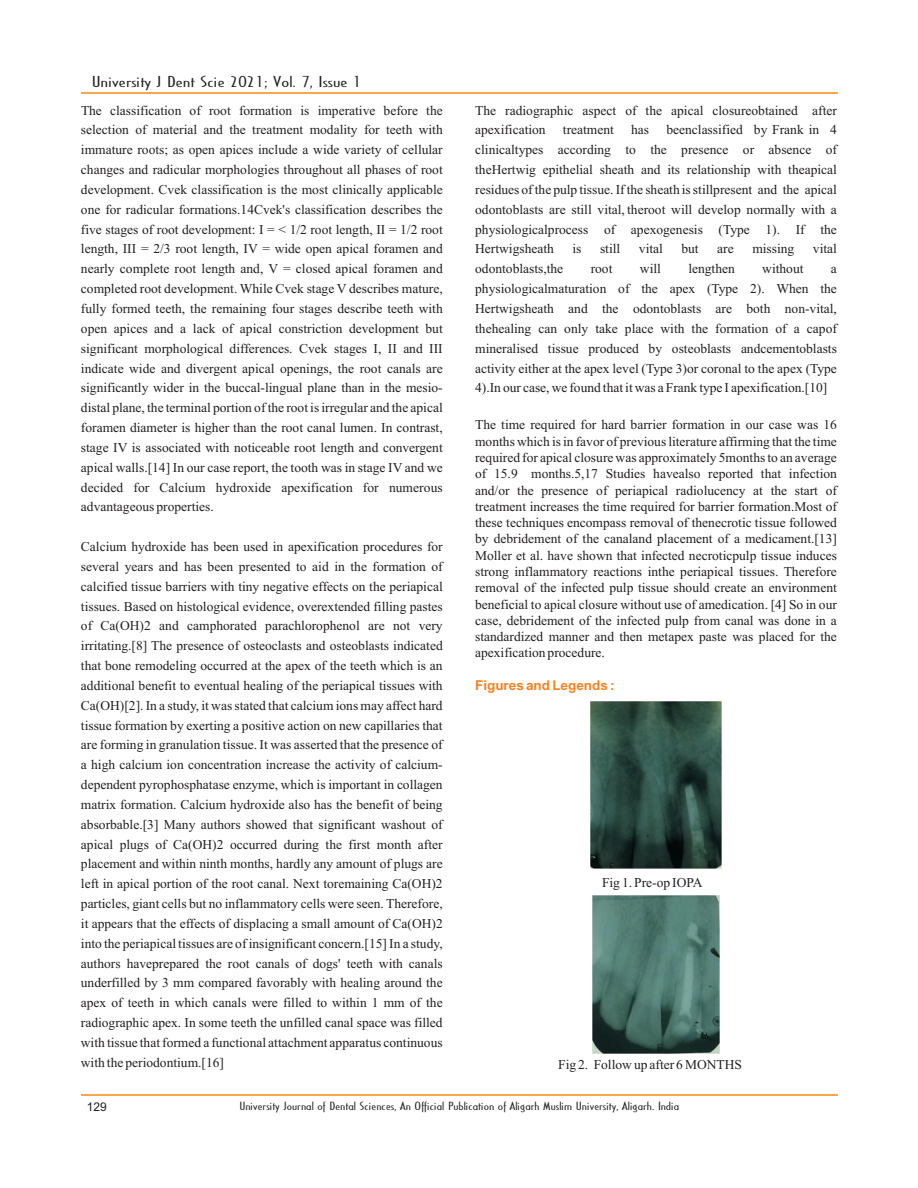
<style>
.page{position:relative;width:918px;height:1188px;background:#fff}
.page>*{position:absolute;margin:0;border:0;box-sizing:border-box;transform-origin:0 0}
.t1{font:15px "Cassandra";color:#231f20;scale:1.66 1}
.t2{font:13.5px/19.8px "Times New Roman";color:#231f20;text-align:justify}
.t3{font:700 13.5px "Arial";color:#f58220}
.t4{font:12px "Arial";color:#231f20}
.t5{font:11.25px "Cassandra";color:#231f20;scale:1.51 1}
</style>
<div class="page">
<hr style="left:81px;top:92px;width:756px;height:2px;background:#f9a64a">
<hr style="left:81px;top:1094px;width:756px;height:2px;background:#f9a64a">
<img style="left:591px;top:702px;width:130px;height:166px">
<img style="left:592px;top:896px;width:128px;height:158px">
<p class="t1" style="left:92px;top:74px;width:164px">University J Dent Scie 2021; Vol. 7, Issue 1</p>
<p class="t2" style="left:81px;top:102px;width:363px">The classification of root formation is imperative before the selection of material and the treatment modality for teeth with immature roots; as open apices include a wide variety of cellular changes and radicular morphologies throughout all phases of root development. Cvek classification is the most clinically applicable one for radicular formations.14Cvek's classification describes the five stages of root development: I = &lt; 1/2 root length, II = 1/2 root length, III = 2/3 root length, IV = wide open apical foramen and nearly complete root length and, V = closed apical foramen and completed root development. While Cvek stage V describes mature, fully formed teeth, the remaining four stages describe teeth with open apices and a lack of apical constriction development but significant morphological differences. Cvek stages I, II and III indicate wide and divergent apical openings, the root canals are significantly wider in the buccal-lingual plane than in the mesio&shy;distal plane, the terminal portion of the root is irregular and the apical foramen diameter is higher than the root canal lumen. In contrast, stage IV is associated with noticeable root length and convergent apical walls.[14] In our case report, the tooth was in stage IV and we decided for Calcium hydroxide apexification for numerous advantageous properties.</p>
<p class="t2" style="left:81px;top:538px;width:363px">Calcium hydroxide has been used in apexification procedures for several years and has been presented to aid in the formation of calcified tissue barriers with tiny negative effects on the periapical tissues. Based on histological evidence, overextended filling pastes of Ca(OH)2 and camphorated parachlorophenol are not very irritating.[8] The presence of osteoclasts and osteoblasts indicated that bone remodeling occurred at the apex of the teeth which is an additional benefit to eventual healing of the periapical tissues with Ca(OH)[2]. In a study, it was stated that calcium ions may affect hard tissue formation by exerting a positive action on new capillaries that are forming in granulation tissue. It was asserted that the presence of a high calcium ion concentration increase the activity of calcium&shy;dependent pyrophosphatase enzyme, which is important in collagen matrix formation. Calcium hydroxide also has the benefit of being absorbable.[3] Many authors showed that significant washout of apical plugs of Ca(OH)2 occurred during the first month after placement and within ninth months, hardly any amount of plugs are left in apical portion of the root canal. Next toremaining Ca(OH)2 particles, giant cells but no inflammatory cells were seen. Therefore, it appears that the effects of displacing a small amount of Ca(OH)2 into the periapical tissues are of insignificant concern.[15] In a study, authors haveprepared the root canals of dogs' teeth with canals underfilled by 3 mm compared favorably with healing around the apex of teeth in which canals were filled to within 1 mm of the radiographic apex. In some teeth the unfilled canal space was filled with tissue that formed a functional attachment apparatus continuous with the periodontium.[16]</p>
<p class="t2" style="left:475px;top:102px;width:363px">The radiographic aspect of the apical closureobtained after apexification</p>
<p class="t2" style="left:475px;top:121px;width:363px;text-indent:191px">beenclassified by Frank in 4 clinicaltypes according to the presence or absence of theHertwig epithelial sheath and its relationship with theapical residues of the pulp tissue. If the sheath is stillpresent and the apical odontoblasts are still vital, theroot will develop normally with a physiologicalprocess of apexogenesis (Type 1). If the Hertwigsheath</p>
<p class="t2" style="left:563px;top:121px;width:52px">treatment</p>
<p class="t2" style="left:631px;top:121px;width:19px">has</p>
<p class="t2" style="left:572px;top:240px;width:11px">is</p>
<p class="t2" style="left:600px;top:240px;width:22px">still</p>
<p class="t2" style="left:639px;top:240px;width:26px">vital</p>
<p class="t2" style="left:681px;top:240px;width:19px">but</p>
<p class="t2" style="left:717px;top:240px;width:18px">are</p>
<p class="t2" style="left:752px;top:240px;width:44px">missing</p>
<p class="t2" style="left:813px;top:240px;width:26px">vital</p>
<p class="t2" style="left:475px;top:260px;width:90px">odontoblasts,the</p>
<p class="t2" style="left:591px;top:260px;width:23px">root</p>
<p class="t2" style="left:640px;top:260px;width:23px">will</p>
<p class="t2" style="left:688px;top:260px;width:48px">lengthen</p>
<p class="t2" style="left:762px;top:260px;width:43px">without</p>
<p class="t2" style="left:475px;top:260px;width:363px;text-indent:356px">a physiologicalmaturation of the apex (Type 2). When the Hertwigsheath and the odontoblasts are both non-vital, thehealing can only take place with the formation of a capof mineralised tissue produced by osteoblasts andcementoblasts activity either at the apex level (Type 3)or coronal to the apex (Type 4).In our case, we found that it was a Frank type I apexification.[10]</p>
<p class="t2" style="left:475px;top:418px;width:363px;line-height:16.4px">The time required for hard barrier formation in our case was 16 months which is in favor of previous literature affirming that the time required for apical closure was approximately 5months to an average of 15.9 months.5,17 Studies havealso reported that infection and/or the presence of periapical radiolucency at the start of treatment increases the time required for barrier formation.Most of these techniques encompass removal of thenecrotic tissue followed by debridement of the canaland placement of a medicament.[13] Moller et al. have shown that infected necroticpulp tissue induces strong inflammatory reactions inthe periapical tissues. Therefore removal of the infected pulp tissue should create an environment beneficial to apical closure without use of amedication. [4] So in our case, debridement of the infected pulp from canal was done in a standardized manner and then metapex paste was placed for the apexification procedure.</p>
<p class="t3" style="left:475px;top:680px;width:141px">Figures and Legends :</p>
<p class="t2" style="left:602px;top:874px;width:102px">Fig 1. Pre-op IOPA</p>
<p class="t2" style="left:558px;top:1056px;width:185px">Fig 2. Follow up after 6 MONTHS</p>
<p class="t4" style="left:87px;top:1102px;width:22px">129</p>
<p class="t5" style="left:239px;top:1101px;width:293px">University Journal of Dental Sciences, An Official Publication of Aligarh Muslim University, Aligarh. India</p>
</div>
